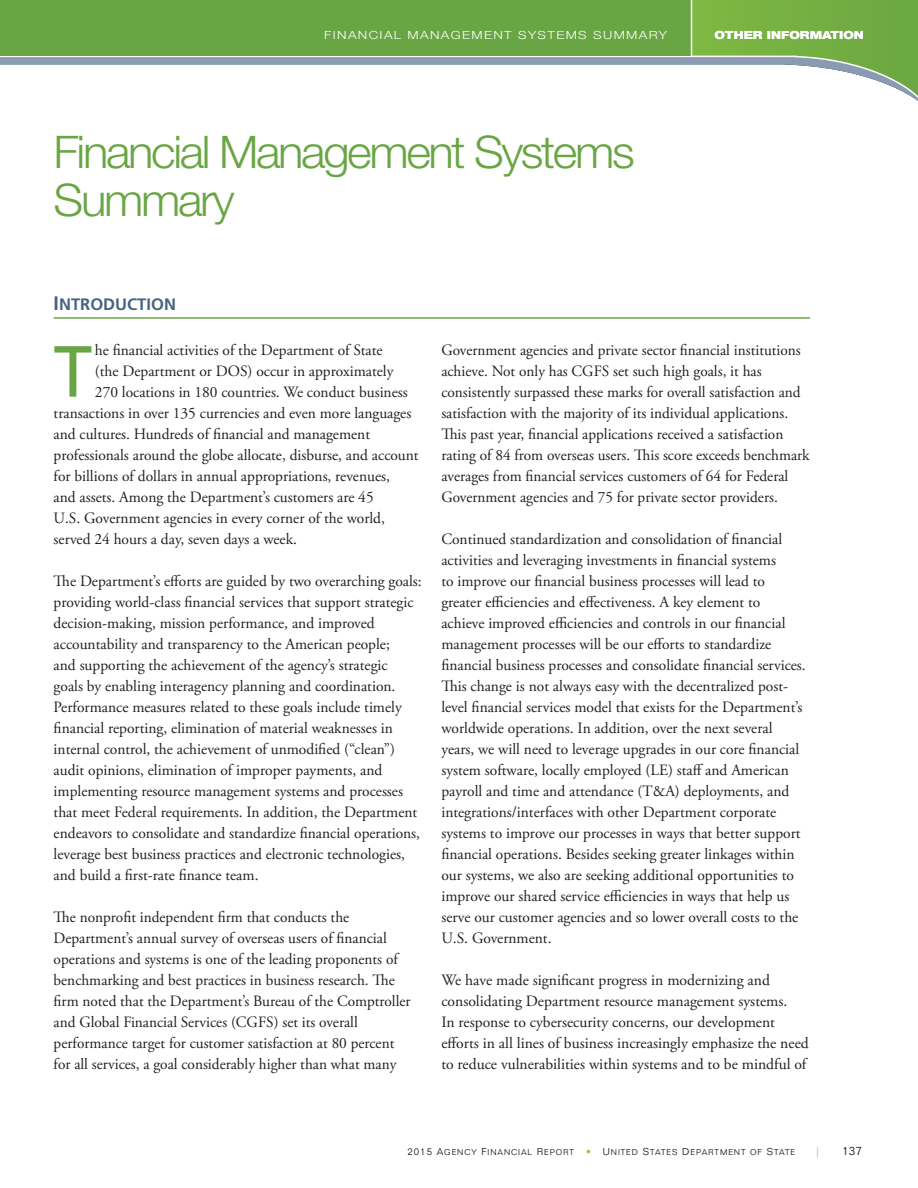
<style>
.page{position:relative;width:918px;height:1188px;background:#fff}
.page>*{position:absolute;margin:0;border:0;box-sizing:border-box;transform-origin:0 0}
.P_TallCap{font:72.3px "Frutiger LT Std";color:#69a643;scale:.96 1}
.t1{font:300 45px/48px "Helvetica Neue LT Std";letter-spacing:-.05em;color:#69a643;scale:1.05 1}
.t2{font:16.65px "Frutiger LT Std Bold SC850";color:#48637e}
.P_TallCap-2{font:15.75px/21px "Adobe Garamond Pro";color:#231f20}
.t3{font:300 12px "Folio Std";color:#231f20}
.t4{font:300 11.25px "Helvetica Neue LT Std";letter-spacing:.1em;color:#fff;scale:1.2 1}
.t5{font:800 11.25px "Helvetica Neue LT Std";color:#fff;scale:1.2 1}
.t6{font:300 10.5px "Folio Std";color:#8bc63e}
.t7{font:8.25px "Folio Std Light SC850";letter-spacing:.12em;color:#231f20}
.s1{font-size:19.5px}
.s2{font-size:9.75px}
.s3{font-size:9.75px;color:#8bc63e}
</style>
<div class="page">
<hr style="left:54px;top:317px;width:756px;height:2px;background:#69a643">
<svg style="left:0;top:0;width:918px;height:101px"></svg>
<div style="left:0;top:0;width:692px;height:55px;background:#69a643"></div>
<hr style="left:691px;top:0;width:1px;height:56px;background:#fff">
<p class="t4" style="left:324px;top:28px;width:287px">FINANCIAL MANAGEMENT SYSTEMS SUMMARY</p>
<p class="t5" style="left:714px;top:29px;width:126px">OTHER INFORMATION</p>
<h1 class="t1" style="left:54px;top:127px;width:555px">Financial Management Systems<br>Summary</h1>
<h2 class="t2" style="left:54px;top:294px;width:124px"><span class="s1">I</span> NTRODUCTION</h2>
<p class="P_TallCap" style="left:54px;top:329px;width:42px">T</p>
<p class="P_TallCap-2" style="left:95px;top:340px;width:289px">he financial activities of the Department of State</p>
<p class="P_TallCap-2" style="left:95px;top:361px;width:300px">(the Department or DOS) occur in approximately</p>
<p class="P_TallCap-2" style="left:95px;top:382px;width:314px">270 locations in 180 countries. We conduct business</p>
<p class="P_TallCap-2" style="left:54px;top:403px;width:359px">transactions in over 135 currencies and even more languages</p>
<p class="P_TallCap-2" style="left:54px;top:424px;width:318px">and cultures. Hundreds of financial and management</p>
<p class="P_TallCap-2" style="left:54px;top:445px;width:367px">professionals around the globe allocate, disburse, and account</p>
<p class="P_TallCap-2" style="left:54px;top:466px;width:338px">for billions of dollars in annual appropriations, revenues,</p>
<p class="P_TallCap-2" style="left:54px;top:487px;width:322px">and assets. Among the Department’s customers are 45</p>
<p class="P_TallCap-2" style="left:54px;top:508px;width:333px">U.S. Government agencies in every corner of the world,</p>
<p class="P_TallCap-2" style="left:54px;top:529px;width:245px">served 24 hours a day, seven days a week.</p>
<p class="P_TallCap-2" style="left:54px;top:571px;width:370px">The Department’s efforts are guided by two overarching goals: providing world-class financial services that support strategic decision-making, mission performance, and improved accountability and transparency to the American people;<br>and supporting the achievement of the agency’s strategic<br>goals by enabling interagency planning and coordination.<br>Performance measures related to these goals include timely financial reporting, elimination of material weaknesses in internal control, the achievement of unmodified (“clean”) audit opinions, elimination of improper payments, and implementing resource management systems and processes that meet Federal requirements. In addition, the Department endeavors to consolidate and standardize financial operations, leverage best business practices and electronic technologies, and build a first-rate finance team.</p>
<p class="P_TallCap-2" style="left:54px;top:907px;width:359px">The nonprofit independent firm that conducts the Department’s annual survey of overseas users of financial operations and systems is one of the leading proponents of benchmarking and best practices in business research. The firm noted that the Department’s Bureau of the Comptroller and Global Financial Services (CGFS) set its overall performance target for customer satisfaction at 80 percent for all services, a goal considerably higher than what many</p>
<p class="P_TallCap-2" style="left:441px;top:340px;width:370px">Government agencies and private sector financial institutions achieve. Not only has CGFS set such high goals, it has consistently surpassed these marks for overall satisfaction and satisfaction with the majority of its individual applications.<br>This past year, financial applications received a satisfaction rating of 84 from overseas users. This score exceeds benchmark averages from financial services customers of 64 for Federal Government agencies and 75 for private sector providers.</p>
<p class="P_TallCap-2" style="left:441px;top:529px;width:366px">Continued standardization and consolidation of financial activities and leveraging investments in financial systems<br>to improve our financial business processes will lead to greater efficiencies and effectiveness. A key element to achieve improved efficiencies and controls in our financial management processes will be our efforts to standardize financial business processes and consolidate financial services.<br>This change is not always easy with the decentralized post&shy;level financial services model that exists for the Department’s worldwide operations. In addition, over the next several years, we will need to leverage upgrades in our core financial system software, locally employed (LE) staff and American payroll and time and attendance (T&amp;A) deployments, and integrations/interfaces with other Department corporate systems to improve our processes in ways that better support financial operations. Besides seeking greater linkages within our systems, we also are seeking additional opportunities to improve our shared service efficiencies in ways that help us serve our customer agencies and so lower overall costs to the U.S. Government.</p>
<p class="P_TallCap-2" style="left:441px;top:970px;width:369px">We have made significant progress in modernizing and consolidating Department resource management systems.<br>In response to cybersecurity concerns, our development efforts in all lines of business increasingly emphasize the need to reduce vulnerabilities within systems and to be mindful of</p>
<p class="t7" style="left:408px;top:1147px;width:389px"><span class="s2">2015 A</span>GENCY <span class="s2">F</span>INANCIAL <span class="s2">R</span>EPORT <span class="s3">•</span> <span class="s2">U</span>NITED <span class="s2">S</span>TATES <span class="s2">D</span>EPARTMENT OF <span class="s2">S</span>TATE</p>
<p class="t6" style="left:817px;top:1145px;width:4px">|</p>
<p class="t3" style="left:842px;top:1144px;width:22px">137</p>
</div>
